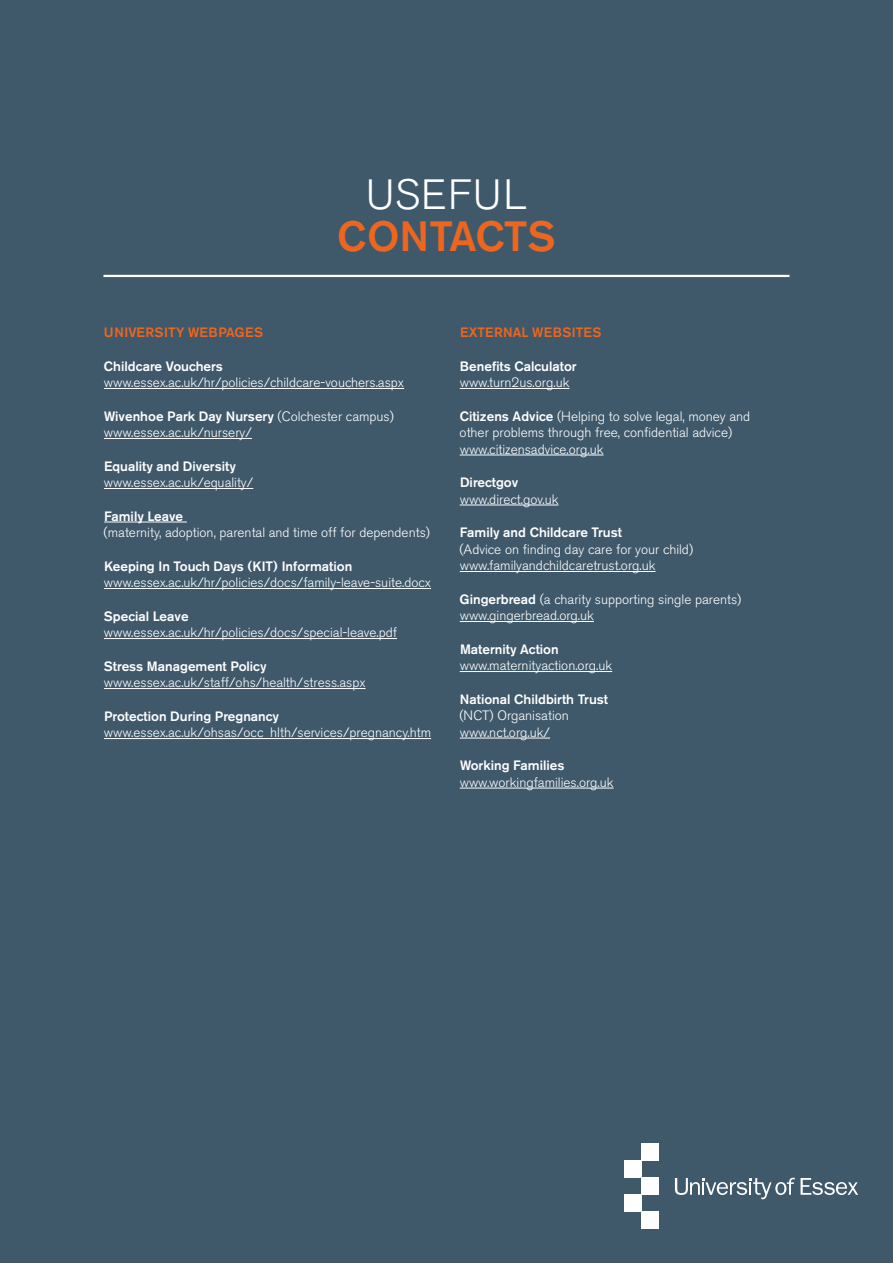
<style>
.page{position:relative;width:893px;height:1263px;background:#3f596b}
.page>*{position:absolute;margin:0;border:0;box-sizing:border-box;transform-origin:0 0}
.t1{font:500 42px "Akzidenz Grotesk BE";color:#ec6620}
.t2{font:300 42px "Akzidenz Grotesk BE";letter-spacing:.02em;color:#fff}
.t3{font:300 13.5px/16.5px "Akzidenz Grotesk BE";color:#fff}
.t4{font:500 13.5px "Akzidenz Grotesk BE";color:#fff}
.t5{font:500 13.5px "Akzidenz Grotesk BE";letter-spacing:.02em;color:#ec6620}
.s1{font-weight:500}
</style>
<div class="page">
<hr style="left:104px;top:388px;width:300px;height:1px;background:#fff">
<hr style="left:104px;top:438px;width:148px;height:1px;background:#fff">
<hr style="left:104px;top:488px;width:149px;height:1px;background:#fff">
<hr style="left:104px;top:522px;width:83px;height:1px;background:#fff">
<hr style="left:104px;top:588px;width:327px;height:1px;background:#fff">
<hr style="left:104px;top:638px;width:293px;height:1px;background:#fff">
<hr style="left:104px;top:688px;width:262px;height:1px;background:#fff">
<hr style="left:104px;top:738px;width:327px;height:1px;background:#fff">
<hr style="left:460px;top:388px;width:109px;height:1px;background:#fff">
<hr style="left:460px;top:455px;width:143px;height:1px;background:#fff">
<hr style="left:460px;top:505px;width:98px;height:1px;background:#fff">
<hr style="left:460px;top:571px;width:196px;height:1px;background:#fff">
<hr style="left:460px;top:621px;width:134px;height:1px;background:#fff">
<hr style="left:460px;top:671px;width:152px;height:1px;background:#fff">
<hr style="left:460px;top:738px;width:90px;height:1px;background:#fff">
<hr style="left:460px;top:788px;width:154px;height:1px;background:#fff">
<hr style="left:103px;top:275px;width:686px;height:2px;background:#fff">
<div style="left:641px;top:1144px;width:17px;height:17px;background:#fff"></div>
<div style="left:624px;top:1161px;width:17px;height:17px;background:#fff"></div>
<div style="left:641px;top:1178px;width:17px;height:17px;background:#fff"></div>
<div style="left:624px;top:1195px;width:17px;height:17px;background:#fff"></div>
<div style="left:641px;top:1212px;width:17px;height:17px;background:#fff"></div>
<svg style="left:675px;top:1177px;width:183px;height:22px"></svg>
<h1 class="t2" style="left:366px;top:171px;width:163px">USEFUL</h1>
<h1 class="t1" style="left:337px;top:211px;width:220px">CONTACTS</h1>
<p class="t5" style="left:104px;top:324px;width:161px">UNIVERSITY WEBPAGES</p>
<p class="t4" style="left:104px;top:358px;width:120px">Childcare Vouchers</p>
<p class="t3" style="left:104px;top:374px;width:302px">www.essex.ac.uk/hr/policies/childcare-vouchers.aspx</p>
<p class="t3" style="left:104px;top:408px;width:292px"><span class="s1">Wivenhoe Park Day Nursery</span> (Colchester campus) www.essex.ac.uk/nursery/</p>
<p class="t4" style="left:104px;top:458px;width:133px">Equality and Diversity</p>
<p class="t3" style="left:104px;top:474px;width:151px">www.essex.ac.uk/equality/</p>
<p class="t4" style="left:104px;top:508px;width:81px">Family Leave</p>
<p class="t3" style="left:104px;top:524px;width:328px">(maternity, adoption, parental and time off for dependents)</p>
<p class="t4" style="left:104px;top:558px;width:250px">Keeping In Touch Days (KIT) Information</p>
<p class="t3" style="left:104px;top:574px;width:329px">www.essex.ac.uk/hr/policies/docs/family-leave-suite.docx</p>
<p class="t4" style="left:104px;top:608px;width:86px">Special Leave</p>
<p class="t3" style="left:104px;top:624px;width:295px">www.essex.ac.uk/hr/policies/docs/special-leave.pdf</p>
<p class="t4" style="left:104px;top:658px;width:164px">Stress Management Policy</p>
<p class="t3" style="left:104px;top:674px;width:263px">www.essex.ac.uk/staff/ohs/health/stress.aspx</p>
<p class="t4" style="left:104px;top:708px;width:176px">Protection During Pregnancy</p>
<p class="t3" style="left:104px;top:724px;width:329px">www.essex.ac.uk/ohsas/occ_hlth/services/pregnancy.htm</p>
<p class="t5" style="left:460px;top:324px;width:143px">EXTERNAL WEBSITES</p>
<p class="t4" style="left:460px;top:358px;width:118px">Benefits Calculator</p>
<p class="t3" style="left:460px;top:374px;width:111px">www.turn2us.org.uk</p>
<p class="t3" style="left:460px;top:408px;width:292px"><span class="s1">Citizens Advice</span> (Helping to solve legal, money and other problems through free, confidential advice) www.citizensadvice.org.uk</p>
<p class="t4" style="left:460px;top:474px;width:60px">Directgov</p>
<p class="t3" style="left:460px;top:491px;width:100px">www.direct.gov.uk</p>
<p class="t4" style="left:460px;top:524px;width:164px">Family and Childcare Trust</p>
<p class="t3" style="left:459px;top:541px;width:235px">(Advice on finding day care for your child) www.familyandchildcaretrust.org.uk</p>
<p class="t3" style="left:460px;top:591px;width:283px"><span class="s1">Gingerbread</span> (a charity supporting single parents) www.gingerbread.org.uk</p>
<p class="t4" style="left:460px;top:641px;width:100px">Maternity Action</p>
<p class="t3" style="left:460px;top:657px;width:154px">www.maternityaction.org.uk</p>
<p class="t4" style="left:460px;top:691px;width:150px">National Childbirth Trust</p>
<p class="t3" style="left:459px;top:707px;width:111px">(NCT) Organisation www.nct.org.uk/</p>
<p class="t4" style="left:460px;top:757px;width:106px">Working Families</p>
<p class="t3" style="left:460px;top:774px;width:155px">www.workingfamilies.org.uk</p>
</div>
